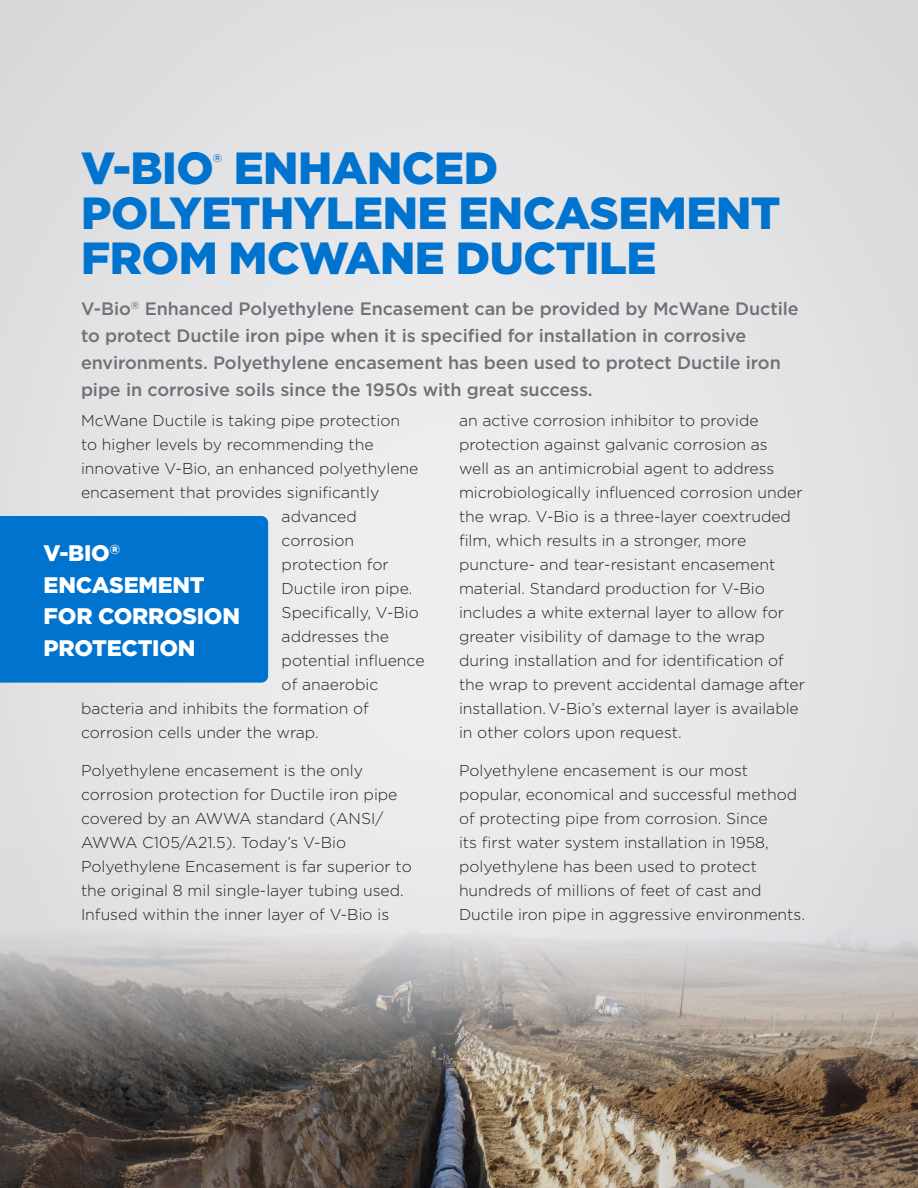
<style>
.page{position:relative;width:918px;height:1188px;background:#e5e5e7}
.page>*{position:absolute;margin:0;border:0;box-sizing:border-box;transform-origin:0 0}
.t1{font:900 45px/45px "Gotham";letter-spacing:-.01em;color:#0073ce}
.t2{font:900 22.5px/31.5px "Gotham";letter-spacing:-.01em;color:#fff}
.body_intro_text{font:500 18px/27px "Gotham";letter-spacing:-.005em;color:#717074}
.body_text{font:300 15.75px/24px "Gotham";color:#231f20}
.t3{font:500 11.4px "Gotham";color:#0073ce}
</style>
<div class="page">
<img style="left:0;top:930px;width:626px;height:258px">
<svg style="left:626px;top:927px;width:292px;height:261px;background:#9c8e81"></svg>
<div style="left:0;top:516px;width:268px;height:167px;background:#0073ce"></div>
<h1 class="t1" style="left:81px;top:145px;width:418px">V-BIO ENHANCED</h1>
<h1 class="t3" style="left:213px;top:151px;width:11px">®</h1>
<h1 class="t1" style="left:81px;top:190px;width:701px">POLYETHYLENE ENCASEMENT<br>FROM MCWANE DUCTILE</h1>
<p class="body_intro_text" style="left:81px;top:295px;width:719px">V-Bio<sup>®</sup> Enhanced Polyethylene Encasement can be provided by McWane Ductile to protect Ductile iron pipe when it is specified for installation in corrosive environments. Polyethylene encasement has been used to protect Ductile iron pipe in corrosive soils since the 1950s with great success.</p>
<p class="body_text" style="left:81px;top:408px;width:321px">McWane Ductile is taking pipe protection</p>
<p class="body_text" style="left:81px;top:432px;width:294px">to higher levels by recommending the</p>
<p class="body_text" style="left:81px;top:456px;width:339px">innovative V-Bio, an enhanced polyethylene</p>
<p class="body_text" style="left:81px;top:480px;width:300px">encasement that provides significantly</p>
<p class="body_text" style="left:282px;top:504px;width:77px">advanced</p>
<p class="body_text" style="left:282px;top:528px;width:74px">corrosion</p>
<p class="body_text" style="left:282px;top:552px;width:109px">protection for</p>
<p class="body_text" style="left:282px;top:576px;width:132px">Ductile iron pipe.</p>
<p class="body_text" style="left:282px;top:600px;width:139px">Specifically, V-Bio</p>
<p class="body_text" style="left:282px;top:624px;width:109px">addresses the</p>
<p class="body_text" style="left:282px;top:648px;width:144px">potential influence</p>
<p class="body_text" style="left:282px;top:672px;width:98px">of anaerobic</p>
<p class="body_text" style="left:81px;top:696px;width:290px">bacteria and inhibits the formation of</p>
<p class="body_text" style="left:81px;top:720px;width:239px">corrosion cells under the wrap.</p>
<p class="body_text" style="left:81px;top:758px;width:332px">Polyethylene encasement is the only corrosion protection for Ductile iron pipe covered by an AWWA standard (ANSI/ AWWA C105/A21.5). Today’s V-Bio Polyethylene Encasement is far superior to the original 8 mil single-layer tubing used.<br>Infused within the inner layer of V-Bio is</p>
<p class="body_text" style="left:459px;top:408px;width:348px">an active corrosion inhibitor to provide protection against galvanic corrosion as<br>well as an antimicrobial agent to address microbiologically influenced corrosion under the wrap. V-Bio is a three-layer coextruded film, which results in a stronger, more puncture- and tear-resistant encasement material. Standard production for V-Bio includes a white external layer to allow for greater visibility of damage to the wrap during installation and for identification of the wrap to prevent accidental damage after installation. V-Bio’s external layer is available in other colors upon request.</p>
<p class="body_text" style="left:459px;top:758px;width:348px">Polyethylene encasement is our most popular, economical and successful method of protecting pipe from corrosion. Since<br>its first water system installation in 1958, polyethylene has been used to protect hundreds of millions of feet of cast and Ductile iron pipe in aggressive environments.</p>
<h2 class="t2" style="left:44px;top:537px;width:198px">V-BIO<sup>®<br></sup>ENCASEMENT<br>FOR CORROSION<br>PROTECTION</h2>
</div>
